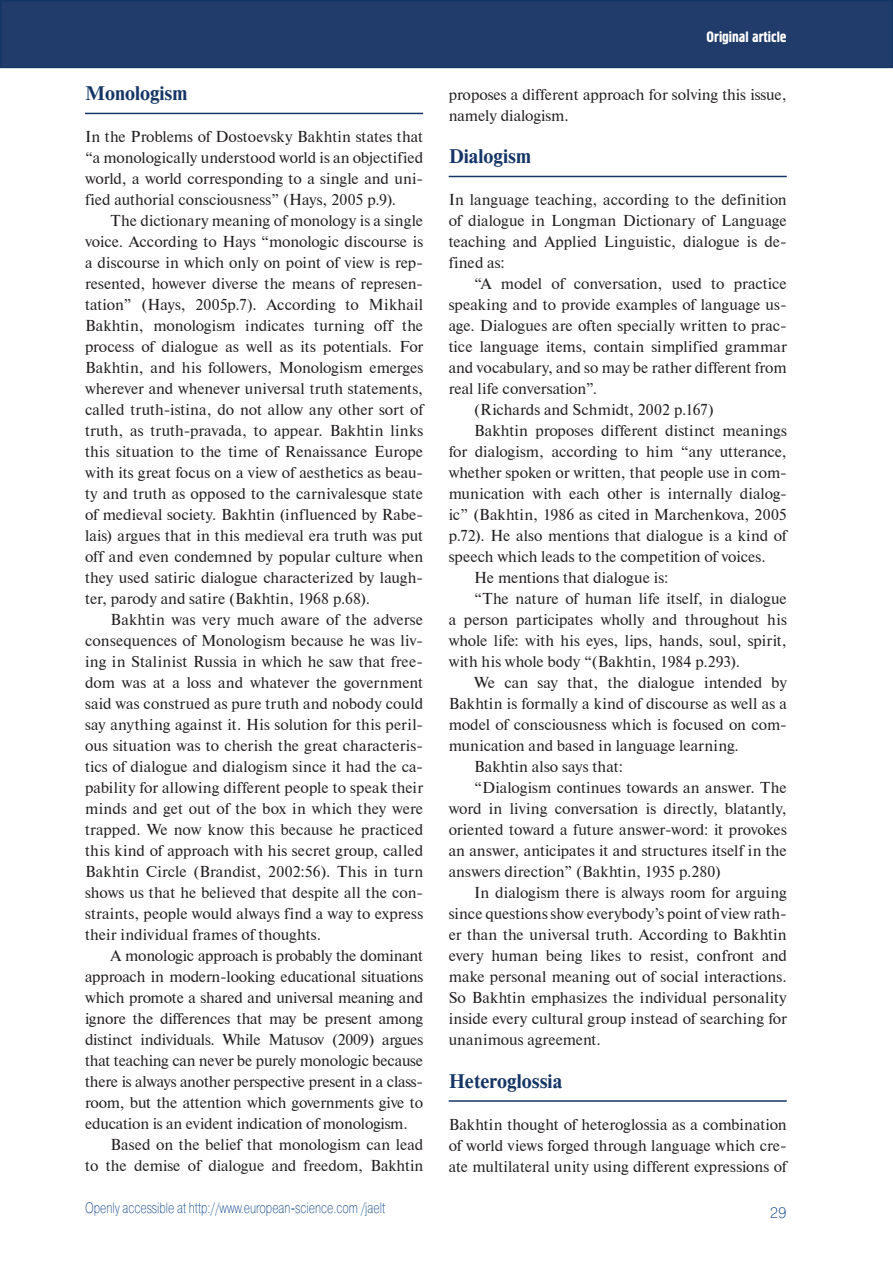
<style>
.page{position:relative;width:893px;height:1263px;background:#fff}
.page>*{position:absolute;margin:0;border:0;box-sizing:border-box;transform-origin:0 0}
.t1{font:18.75px "Newton C Bold";color:#153566}
.t2{font:15.75px/21px "Newton CTT";color:#231f20;text-align:justify}
.t3{font:15px "Pragmatica Light C";color:#134789;scale:.75 1}
.t4{font:15px "Hermes C";color:#fff}
.t5{font:15px "Pragmatica Light C";color:#134789}
</style>
<div class="page">
<div style="left:1px;top:1px;width:891px;height:66px;background:#213c6b"></div>
<div style="left:0;top:0;width:893px;height:68px;border:2px solid #153566"></div>
<hr style="left:85px;top:113px;width:338px;height:1px;background:#153566">
<hr style="left:449px;top:176px;width:338px;height:1px;background:#153566">
<hr style="left:449px;top:1100px;width:338px;height:2px;background:#153566">
<p class="t1" style="left:85px;top:86px;width:104px">Monologism</p>
<p class="t2" style="left:85px;top:126px;width:340px">In the Problems of Dostoevsky Bakhtin states that “a monologically understood world is an objectified world, a world corresponding to a single and uni&shy;fied authorial consciousness” (Hays, 2005 p.9).</p>
<p class="t2" style="left:85px;top:210px;width:340px;text-indent:26px">The dictionary meaning of monology is a single voice. According to Hays “monologic discourse is a discourse in which only on point of view is rep&shy;resented, however diverse the means of represen&shy;tation” (Hays, 2005p.7). According to Mikhail Bakhtin, monologism indicates turning off the process of dialogue as well as its potentials. For Bakhtin, and his followers, Monologism emerges wherever and whenever universal truth statements, called truth-istina, do not allow any other sort of truth, as truth-pravada, to appear. Bakhtin links this situation to the time of Renaissance Europe with its great focus on a view of aesthetics as beau&shy;ty and truth as opposed to the carnivalesque state of medieval society. Bakhtin (influenced by Rabe&shy;lais) argues that in this medieval era truth was put off and even condemned by popular culture when they used satiric dialogue characterized by laugh&shy;ter, parody and satire (Bakhtin, 1968 p.68).</p>
<p class="t2" style="left:85px;top:609px;width:340px;text-indent:26px">Bakhtin was very much aware of the adverse consequences of Monologism because he was liv&shy;ing in Stalinist Russia in which he saw that free&shy;dom was at a loss and whatever the government said was construed as pure truth and nobody could say anything against it. His solution for this peril&shy;ous situation was to cherish the great characteris&shy;tics of dialogue and dialogism since it had the ca&shy;pability for allowing different people to speak their minds and get out of the box in which they were trapped. We now know this because he practiced this kind of approach with his secret group, called Bakhtin Circle (Brandist, 2002:56). This in turn shows us that he believed that despite all the con&shy;straints, people would always find a way to express their individual frames of thoughts.</p>
<p class="t2" style="left:111px;top:945px;width:314px">A monologic approach is probably the dominant</p>
<p class="t2" style="left:85px;top:966px;width:340px">approach in modern-looking educational situations</p>
<p class="t2" style="left:85px;top:987px;width:340px">which promote a shared and universal meaning and</p>
<p class="t2" style="left:85px;top:1008px;width:340px">ignore the differences that may be present among</p>
<p class="t2" style="left:85px;top:1029px;width:340px">distinct individuals. While Matusov (2009) argues</p>
<p class="t2" style="left:85px;top:1050px;width:340px">that teaching can never be purely monologic because</p>
<p class="t2" style="left:85px;top:1071px;width:340px">there is always another perspective present in a class-</p>
<p class="t2" style="left:85px;top:1092px;width:340px">room, but the attention which governments give to</p>
<p class="t2" style="left:85px;top:1113px;width:324px">education is an evident indication of monologism.</p>
<p class="t2" style="left:111px;top:1134px;width:314px">Based on the belief that monologism can lead</p>
<p class="t2" style="left:85px;top:1155px;width:340px">to the demise of dialogue and freedom, Bakhtin</p>
<p class="t3" style="left:85px;top:1202px;width:401px">Openly accessible at http://www.european-science.com /jaelt</p>
<p class="t4" style="left:706px;top:32px;width:82px">Original article</p>
<p class="t2" style="left:449px;top:84px;width:340px">proposes a different approach for solving this issue, namely dialogism.</p>
<p class="t1" style="left:449px;top:149px;width:84px">Dialogism</p>
<p class="t2" style="left:449px;top:189px;width:340px">In language teaching, according to the definition of dialogue in Longman Dictionary of Language teaching and Applied Linguistic, dialogue is de&shy;fined as:</p>
<p class="t2" style="left:474px;top:273px;width:314px">“A model of conversation, used to practice</p>
<p class="t2" style="left:449px;top:294px;width:340px">speaking and to provide examples of language us-</p>
<p class="t2" style="left:449px;top:315px;width:340px">age. Dialogues are often specially written to prac-</p>
<p class="t2" style="left:449px;top:336px;width:340px">tice language items, contain simplified grammar</p>
<p class="t2" style="left:449px;top:357px;width:340px">and vocabulary, and so may be rather different from</p>
<p class="t2" style="left:449px;top:378px;width:150px">real life conversation”.</p>
<p class="t2" style="left:474px;top:399px;width:241px">(Richards and Schmidt, 2002 p.167)</p>
<p class="t2" style="left:474px;top:420px;width:314px">Bakhtin proposes different distinct meanings</p>
<p class="t2" style="left:449px;top:441px;width:340px">for dialogism, according to him “any utterance,</p>
<p class="t2" style="left:449px;top:462px;width:340px">whether spoken or written, that people use in com-</p>
<p class="t2" style="left:449px;top:483px;width:340px">munication with each other is internally dialog-</p>
<p class="t2" style="left:449px;top:504px;width:340px">ic” (Bakhtin, 1986 as cited in Marchenkova, 2005</p>
<p class="t2" style="left:449px;top:525px;width:340px">p.72). He also mentions that dialogue is a kind of</p>
<p class="t2" style="left:449px;top:546px;width:318px">speech which leads to the competition of voices.</p>
<p class="t2" style="left:474px;top:567px;width:196px">He mentions that dialogue is:</p>
<p class="t2" style="left:474px;top:588px;width:314px">“The nature of human life itself, in dialogue</p>
<p class="t2" style="left:449px;top:609px;width:340px">a person participates wholly and throughout his</p>
<p class="t2" style="left:449px;top:630px;width:340px">whole life: with his eyes, lips, hands, soul, spirit,</p>
<p class="t2" style="left:449px;top:651px;width:293px">with his whole body “(Bakhtin, 1984 p.293).</p>
<p class="t2" style="left:474px;top:672px;width:314px">We can say that, the dialogue intended by</p>
<p class="t2" style="left:449px;top:693px;width:340px">Bakhtin is formally a kind of discourse as well as a</p>
<p class="t2" style="left:449px;top:714px;width:340px">model of consciousness which is focused on com-</p>
<p class="t2" style="left:449px;top:735px;width:292px">munication and based in language learning.</p>
<p class="t2" style="left:474px;top:756px;width:150px">Bakhtin also says that:</p>
<p class="t2" style="left:474px;top:777px;width:314px">“Dialogism continues towards an answer. The</p>
<p class="t2" style="left:449px;top:798px;width:340px">word in living conversation is directly, blatantly,</p>
<p class="t2" style="left:449px;top:819px;width:340px">oriented toward a future answer-word: it provokes</p>
<p class="t2" style="left:449px;top:840px;width:340px">an answer, anticipates it and structures itself in the</p>
<p class="t2" style="left:449px;top:861px;width:274px">answers direction” (Bakhtin, 1935 p.280)</p>
<p class="t2" style="left:474px;top:882px;width:314px">In dialogism there is always room for arguing</p>
<p class="t2" style="left:449px;top:903px;width:340px">since questions show everybody’s point of view rath-</p>
<p class="t2" style="left:449px;top:924px;width:339px">er than the universal truth. According to Bakhtin</p>
<p class="t2" style="left:449px;top:945px;width:340px">every human being likes to resist, confront and</p>
<p class="t2" style="left:449px;top:966px;width:339px">make personal meaning out of social interactions.</p>
<p class="t2" style="left:449px;top:987px;width:339px">So Bakhtin emphasizes the individual personality</p>
<p class="t2" style="left:449px;top:1008px;width:339px">inside every cultural group instead of searching for</p>
<p class="t2" style="left:449px;top:1029px;width:154px">unanimous agreement.</p>
<p class="t1" style="left:449px;top:1073px;width:115px">Heteroglossia</p>
<p class="t2" style="left:449px;top:1114px;width:340px">Bakhtin thought of heteroglossia as a combination of world views forged through language which cre&shy;ate multilateral unity using different expressions of</p>
<p class="t5" style="left:770px;top:1208px;width:18px">29</p>
</div>
